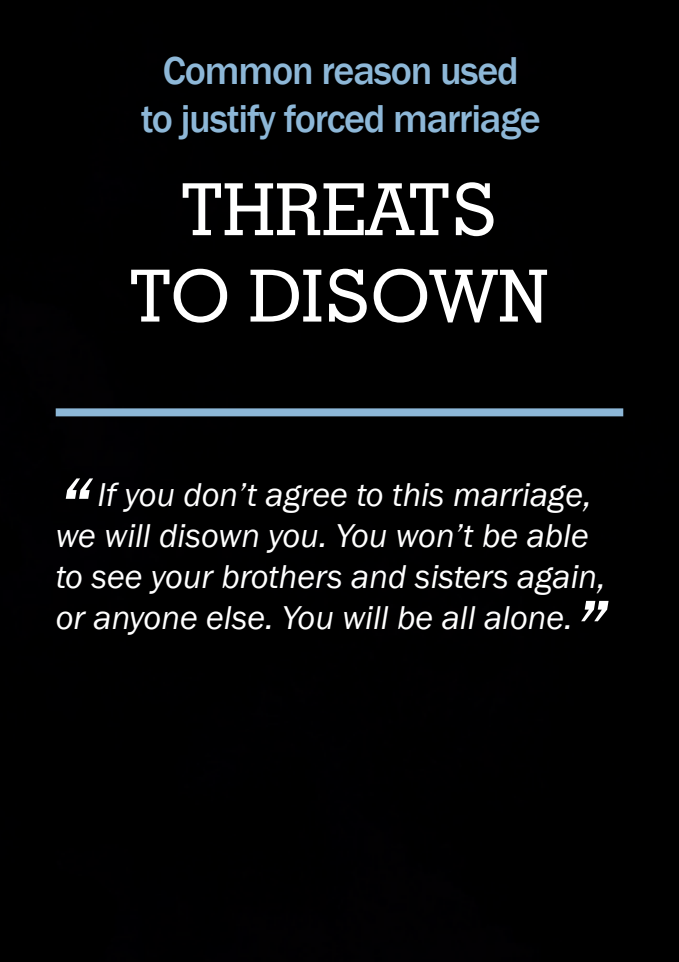
<style>
.page{position:relative;width:679px;height:962px;background:#fff}
.page>*{position:absolute;margin:0;border:0;box-sizing:border-box;transform-origin:0 0}
.t1{font:italic 96px "Franklin Gothic";color:#fff}
.t2{font:500 72px/86.4px "Geometric Slab 703 BT";color:#fff;text-align:center}
.t3{font:500 40px/48px "Franklin Gothic";letter-spacing:-.03em;color:#8db7d7;text-align:center}
.t4{font:italic 34px/40.8px "Franklin Gothic";color:#fff}
</style>
<div class="page">
<div style="left:0;top:0;width:678px;height:962px;background:#000"></div>
<div style="left:56px;top:408px;width:567px;height:8px;background:#8db7d7"></div>
<p class="t3" style="left:141px;top:47px;width:401px">Common reason used<br>to justify forced marriage</p>
<h2 class="t2" style="left:129px;top:166px;width:421px">THREATS<br>TO DISOWN</h2>
<h1 class="t1" style="left:56px;top:450px;width:37px">“</h1>
<p class="t4" style="left:56px;top:475px;width:551px;text-indent:42px">If you don’t agree to this marriage, we will disown you. You won’t be able to see your brothers and sisters again, or anyone else. You will be all alone.</p>
<h1 class="t1" style="left:572px;top:573px;width:37px">”</h1>
</div>
